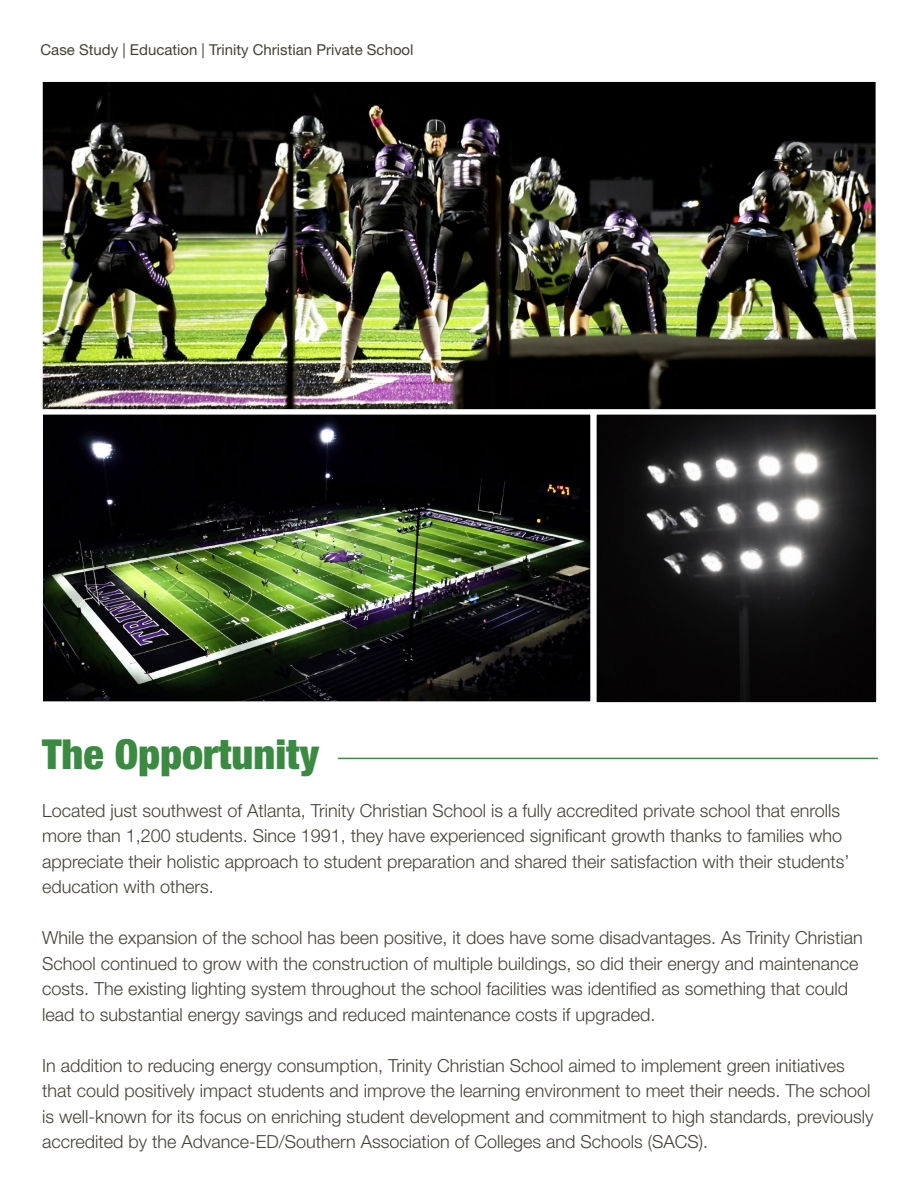
<style>
.page{position:relative;width:918px;height:1188px;background:#fff}
.page>*{position:absolute;margin:0;border:0;box-sizing:border-box;transform-origin:0 0}
.t1{font:900 condensed 41.4px "Helvetica Neue LT Std";color:#3b8a41}
.t2{font:300 18px/25.5px "Helvetica Neue LT Std";color:#444134}
.t3{font:15px "Helvetica Neue LT Std";color:#444134}
</style>
<div class="page">
<hr style="left:338px;top:758px;width:540px;height:1px;background:#3b8a41">
<img style="left:43px;top:82px;width:832px;height:327px">
<div style="left:38px;top:77px;width:842px;height:337px;border:4px solid #fff"></div>
<img style="left:44px;top:416px;width:545px;height:284px">
<div style="left:39px;top:411px;width:555px;height:294px;border:4px solid #fff"></div>
<img style="left:598px;top:416px;width:277px;height:285px">
<div style="left:593px;top:411px;width:287px;height:295px;border:4px solid #fff"></div>
<p class="t3" style="left:40px;top:40px;width:375px">Case Study | Education | Trinity Christian Private School</p>
<h1 class="t1" style="left:42px;top:729px;width:279px">The Opportunity</h1>
<p class="t2" style="left:42px;top:797px;width:809px">Located just southwest of Atlanta, Trinity Christian School is a fully accredited private school that enrolls more than 1,200 students. Since 1991, they have experienced significant growth thanks to families who appreciate their holistic approach to student preparation and shared their satisfaction with their students’ education with others.</p>
<p class="t2" style="left:42px;top:925px;width:822px">While the expansion of the school has been positive, it does have some disadvantages. As Trinity Christian School continued to grow with the construction of multiple buildings, so did their energy and maintenance costs. The existing lighting system throughout the school facilities was identified as something that could lead to substantial energy savings and reduced maintenance costs if upgraded.</p>
<p class="t2" style="left:42px;top:1052px;width:833px">In addition to reducing energy consumption, Trinity Christian School aimed to implement green initiatives that could positively impact students and improve the learning environment to meet their needs. The school is well-known for its focus on enriching student development and commitment to high standards, previously accredited by the Advance-ED/Southern Association of Colleges and Schools (SACS).</p>
</div>
